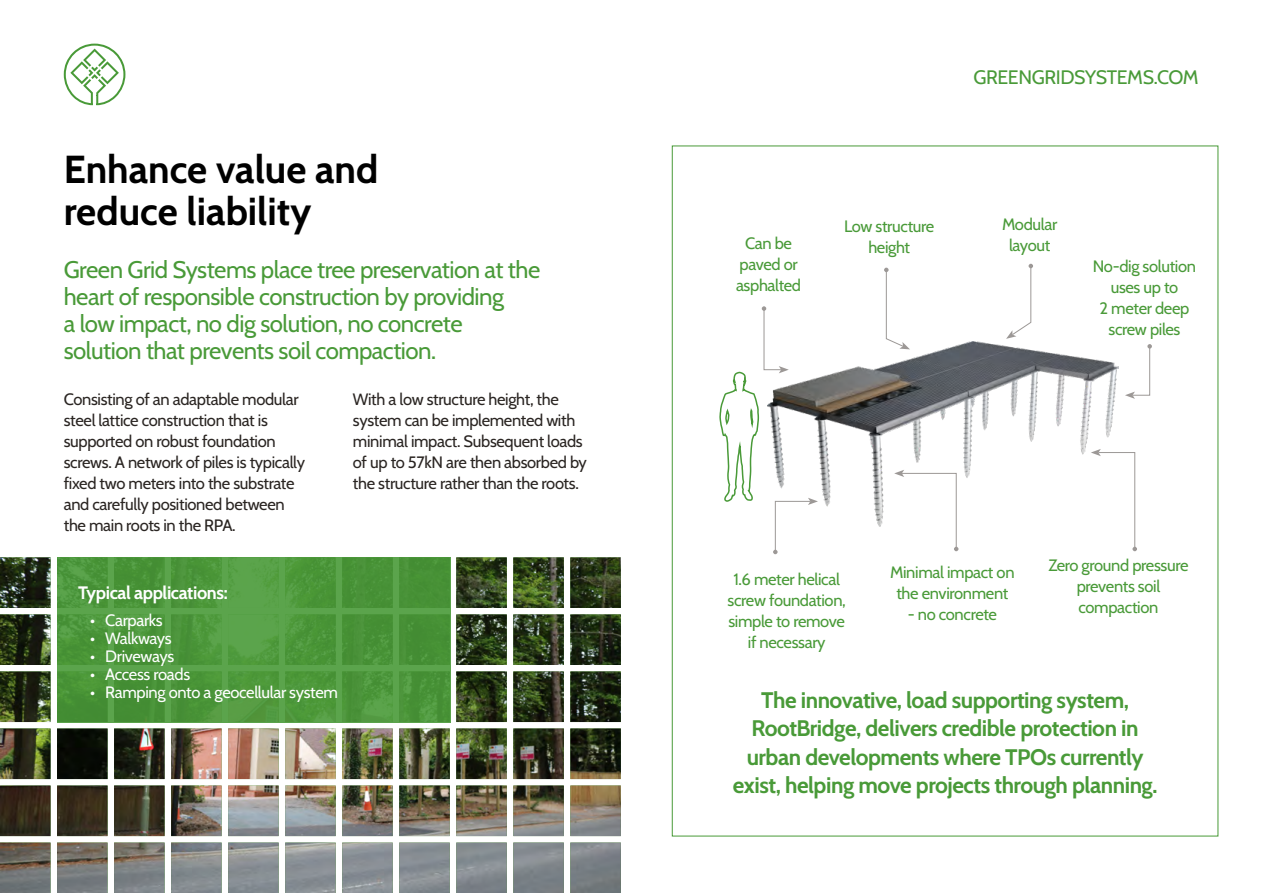
<style>
.page{position:relative;width:1263px;height:893px;background:#fff}
.page>*{position:absolute;margin:0;border:0;box-sizing:border-box;transform-origin:0 0}
.heading{font:700 39px/42px "Cabin";color:#000}
.itro_para{font:24px/27px "Cabin";letter-spacing:-.02em;color:#499a38}
.BODY{font:700 22.5px/28.5px "Cabin";letter-spacing:-.02em;color:#499a38;text-align:center}
.t1{font:19.5px "Cabin";letter-spacing:-.02em;color:#499a38}
.BODY-2{font:700 18px "Cabin";letter-spacing:-.02em;color:#fff}
.BODY-3{font:16.5px/21px "Cabin";letter-spacing:-.02em;color:#2a2522}
.BODY-4{font:16.5px/21px "Cabin";letter-spacing:-.02em;color:#499a38;text-align:center}
.t2{font:16.5px "Cabin";letter-spacing:-.02em;color:#fff}
</style>
<div class="page">
<img style="left:818px;top:342px;width:300px;height:185px">
<img style="left:0;top:557px;width:621px;height:336px">
<svg style="left:57px;top:557px;width:393px;height:165px;background:#4e983d"></svg>
<svg style="left:884px;top:268px;width:26px;height:81px"></svg>
<svg style="left:1006px;top:264px;width:27px;height:75px"></svg>
<svg style="left:1125px;top:344px;width:27px;height:55px"></svg>
<svg style="left:1091px;top:449px;width:46px;height:102px"></svg>
<svg style="left:894px;top:470px;width:64px;height:81px"></svg>
<svg style="left:719px;top:306px;width:99px;height:248px"></svg>
<svg style="left:64px;top:44px;width:61px;height:61px"></svg>
<p class="heading" style="left:64px;top:146px;width:316px">Enhance value and reduce liability</p>
<p class="itro_para" style="left:64px;top:255px;width:478px">Green Grid Systems place tree preservation at the heart of responsible construction by providing<br>a low impact, no dig solution, no concrete solution that prevents soil compaction.</p>
<p class="BODY-3" style="left:64px;top:388px;width:243px">Consisting of an adaptable modular steel lattice construction that is supported on robust foundation screws. A network of piles is typically fixed two meters into the substrate and carefully positioned between the main roots in the RPA.</p>
<p class="BODY-3" style="left:353px;top:388px;width:236px">With a low structure height, the system can be implemented with minimal impact. Subsequent loads of up to 57kN are then absorbed by the structure rather than the roots.</p>
<p class="BODY-2" style="left:78px;top:579px;width:151px">Typical applications:</p>
<p class="t2" style="left:90px;top:607px;width:74px">• Carparks</p>
<p class="t2" style="left:90px;top:625px;width:83px">• Walkways</p>
<p class="t2" style="left:90px;top:643px;width:85px">• Driveways</p>
<p class="t2" style="left:90px;top:661px;width:101px">• Access roads</p>
<p class="t2" style="left:90px;top:679px;width:249px">• Ramping onto a geocellular system</p>
<p class="t1" style="left:973px;top:62px;width:227px">GREENGRIDSYSTEMS.COM</p>
<p class="BODY-4" style="left:736px;top:232px;width:67px">Can be paved or asphalted</p>
<p class="BODY-4" style="left:844px;top:215px;width:92px">Low structure height</p>
<p class="BODY-4" style="left:1002px;top:212px;width:57px">Modular layout</p>
<p class="BODY-4" style="left:1093px;top:254px;width:105px">No-dig solution uses up to<br>2 meter deep screw piles</p>
<p class="BODY-4" style="left:727px;top:567px;width:120px">1.6 meter helical screw foundation, simple to remove if necessary</p>
<p class="BODY-4" style="left:890px;top:560px;width:126px">Minimal impact on the environment</p>
<p class="BODY-4" style="left:908px;top:602px;width:91px">- no concrete</p>
<p class="BODY-4" style="left:1048px;top:553px;width:141px">Zero ground pressure</p>
<p class="BODY-4" style="left:1077px;top:574px;width:85px;text-align:left">prevents soil compaction</p>
<p class="BODY" style="left:733px;top:684px;width:426px">The innovative, load supporting system, RootBridge, delivers credible protection in urban developments where TPOs currently exist, helping move projects through planning.</p>
</div>
